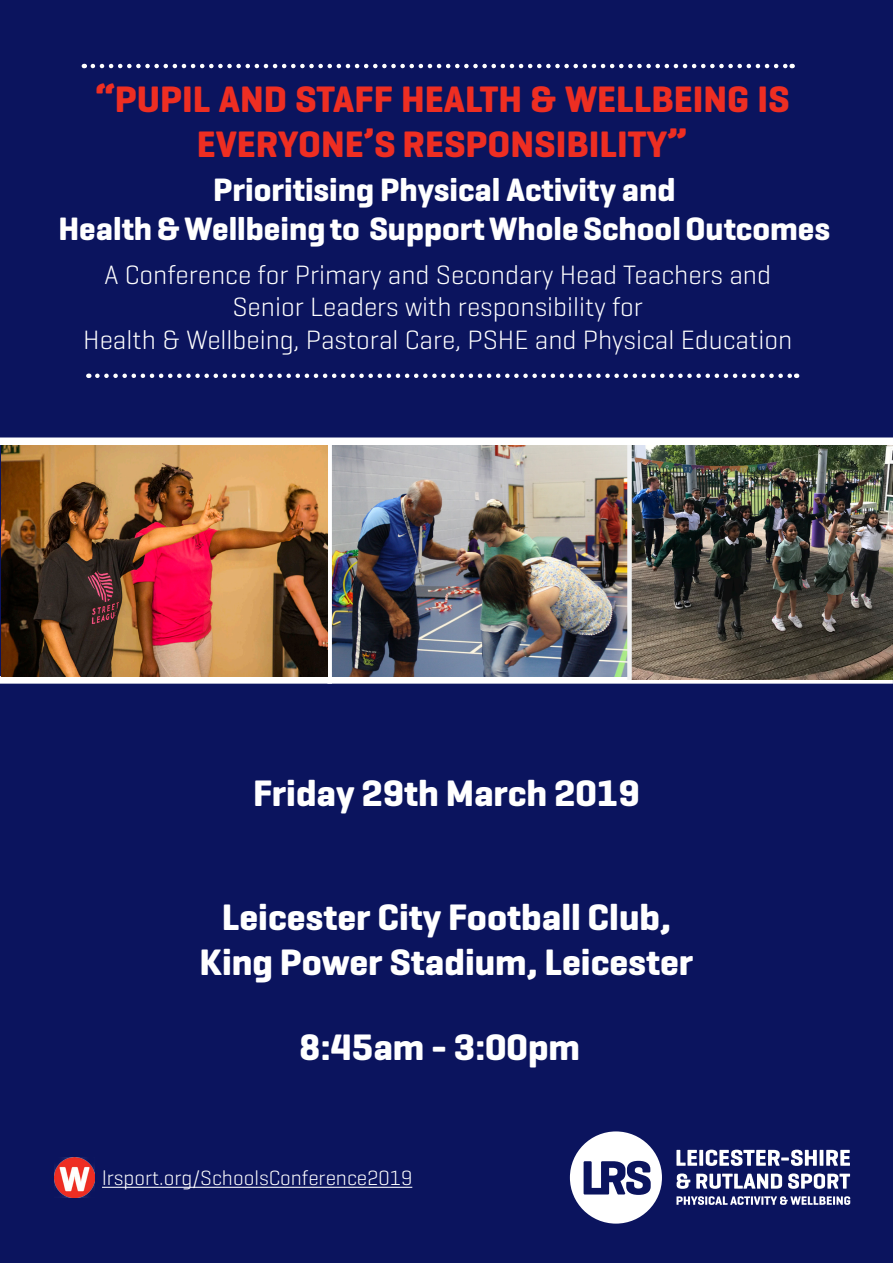
<style>
.page{position:relative;width:893px;height:1263px;background:#0b145e}
.page>*{position:absolute;margin:0;border:0;box-sizing:border-box;transform-origin:0 0}
.t1{font:700 37.5px/45px "Geogrotesque";color:#fff;text-align:center}
.t2{font:700 37.5px/45px "Geogrotesque";color:#ee2e22;text-align:center}
.t3{font:700 33px "Geogrotesque";color:#fff}
.t4{font:300 27px "Geogrotesque";color:#fff}
.t5{font:300 21px "Geogrotesque";color:#fff}
</style>
<div class="page">
<div style="left:0;top:437px;width:893px;height:8px;background:#fff"></div>
<div style="left:0;top:676px;width:893px;height:8px;background:#fff"></div>
<svg style="left:97px;top:374px;width:700px;height:4px"></svg>
<svg style="left:93px;top:64px;width:700px;height:4px"></svg>
<svg style="left:570px;top:1131px;width:92px;height:92px"></svg>
<svg style="left:676px;top:1150px;width:21px;height:16px"></svg>
<svg style="left:699px;top:1150px;width:4px;height:16px"></svg>
<svg style="left:706px;top:1150px;width:111px;height:16px"></svg>
<hr style="left:820px;top:1150px;width:3px;height:16px;background:#fff">
<svg style="left:826px;top:1150px;width:24px;height:16px"></svg>
<svg style="left:677px;top:1173px;width:13px;height:16px"></svg>
<svg style="left:696px;top:1174px;width:86px;height:15px"></svg>
<svg style="left:788px;top:1173px;width:62px;height:16px"></svg>
<svg style="left:676px;top:1196px;width:174px;height:9px"></svg>
<img style="left:54px;top:1157px;width:41px;height:41px">
<img style="left:332px;top:445px;width:295px;height:231px">
<div style="left:327px;top:441px;width:5px;height:243px;background:#fff"></div>
<img style="left:632px;top:445px;width:261px;height:235px">
<div style="left:627px;top:445px;width:5px;height:235px;background:#f0f1f2"></div>
<img style="left:2px;top:445px;width:325px;height:231px">
<hr style="left:102px;top:1187px;width:310px;height:1px;background:#fff">
<p class="t2" style="left:95px;top:76px;width:696px">“PUPIL AND STAFF HEALTH &amp; WELLBEING IS<br>EVERYONE’S RESPONSIBILITY”</p>
<p class="t3" style="left:213px;top:169px;width:464px">Prioritising Physical Activity and</p>
<p class="t3" style="left:58px;top:209px;width:773px">Health &amp; Wellbeing to Support Whole School Outcomes</p>
<p class="t4" style="left:104px;top:258px;width:668px">A Conference for Primary and Secondary Head Teachers and</p>
<p class="t4" style="left:232px;top:290px;width:412px">Senior Leaders with responsibility for</p>
<p class="t4" style="left:83px;top:323px;width:710px">Health &amp; Wellbeing, Pastoral Care, PSHE and Physical Education</p>
<p class="t1" style="left:253px;top:771px;width:388px">Friday 29th March 2019</p>
<p class="t1" style="left:200px;top:895px;width:495px">Leicester City Football Club,<br>King Power Stadium, Leicester</p>
<p class="t1" style="left:299px;top:1025px;width:282px">8:45am - 3:00pm</p>
<p class="t5" style="left:102px;top:1165px;width:312px">lrsport.org/SchoolsConference2019</p>
</div>
